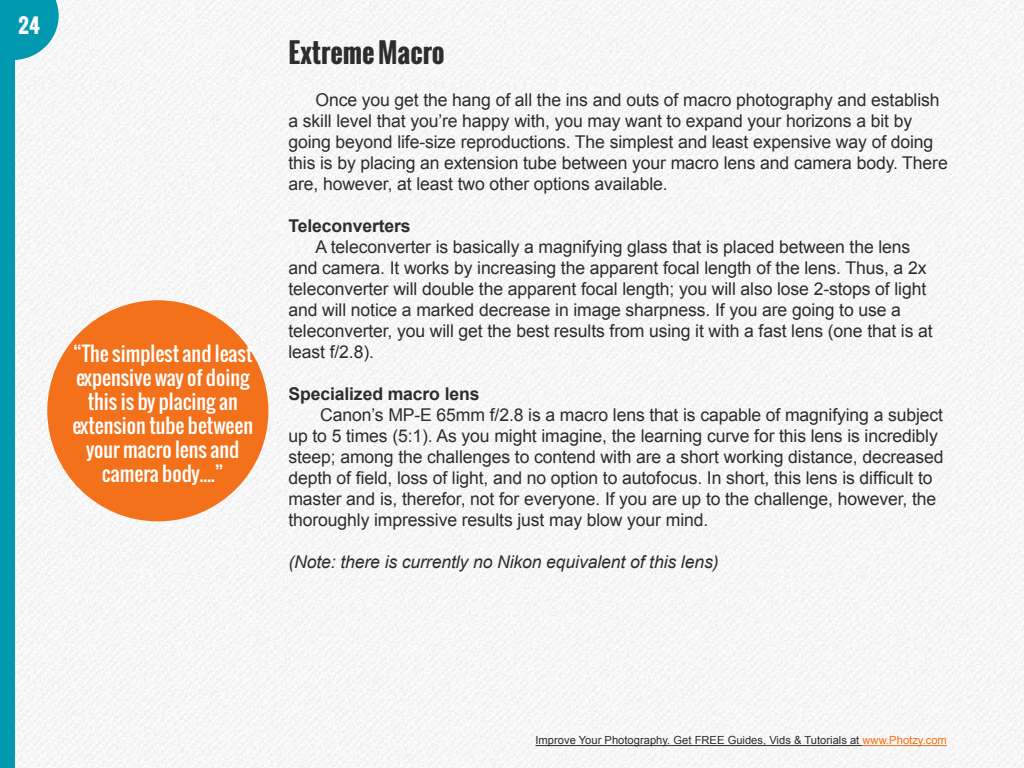
<style>
.page{position:relative;width:1024px;height:768px;background:#fff}
.page>*{position:absolute;margin:0;border:0;box-sizing:border-box;transform-origin:0 0}
.t1{font:700 27px "Oswald";color:#2d2d2d}
.t2{font:20px/24px "Oswald";color:#fff;text-align:center}
.t3{font:700 20px "Oswald";color:#fff}
.t4{font:17.6px/21px "Arial";letter-spacing:-.005em;color:#2d2d2d}
.t5{font:italic 17.6px "Arial";letter-spacing:-.005em;color:#2d2d2d}
.t6{font:700 17.6px "Arial";letter-spacing:-.005em;color:#2d2d2d}
.t7{font:11.2px "Arial";color:#2d2d2d}
.s1{color:#f3711a}
</style>
<div class="page">
<img style="left:15px;top:0;width:1009px;height:768px">
<div style="left:0;top:0;width:15px;height:768px;background:#0099af"></div>
<svg style="left:15px;top:0;width:44px;height:60px"></svg>
<hr style="left:536px;top:745px;width:327px;height:1px;background:#2d2d2d">
<hr style="left:863px;top:745px;width:84px;height:1px;background:#f3711a">
<div style="left:47px;top:300px;width:221px;height:221px;background:#f3711a;border-radius:50%"></div>
<p class="t3" style="left:19px;top:10px;width:23px">24</p>
<p class="t2" style="left:72px;top:341px;width:182px">“The simplest and least expensive way of doing this is by placing an extension tube between your macro lens and camera body....”</p>
<h1 class="t1" style="left:288px;top:32px;width:158px">Extreme Macro</h1>
<p class="t4" style="left:288px;top:89px;width:661px;text-indent:27px">Once you get the hang of all the ins and outs of macro photography and establish a skill level that you’re happy with, you may want to expand your horizons a bit by going beyond life-size reproductions. The simplest and least expensive way of doing this is by placing an extension tube between your macro lens and camera body. There are, however, at least two other options available.</p>
<p class="t6" style="left:288px;top:214px;width:124px">Teleconverters</p>
<p class="t4" style="left:288px;top:236px;width:646px;text-indent:27px">A teleconverter is basically a magnifying glass that is placed between the lens and camera. It works by increasing the apparent focal length of the lens. Thus, a 2x teleconverter will double the apparent focal length; you will also lose 2-stops of light and will notice a marked decrease in image sharpness. If you are going to use a teleconverter, you will get the best results from using it with a fast lens (one that is at least f/2.8).</p>
<p class="t6" style="left:288px;top:382px;width:193px">Specialized macro lens</p>
<p class="t4" style="left:288px;top:404px;width:657px;text-indent:32px">Canon’s MP-E 65mm f/2.8 is a macro lens that is capable of magnifying a subject up to 5 times (5:1). As you might imagine, the learning curve for this lens is incredibly steep; among the challenges to contend with are a short working distance, decreased depth of field, loss of light, and no option to autofocus. In short, this lens is difficult to master and is, therefor, not for everyone. If you are up to the challenge, however, the thoroughly impressive results just may blow your mind.</p>
<p class="t5" style="left:288px;top:550px;width:432px">(Note: there is currently no Nikon equivalent of this lens)</p>
<p class="t7" style="left:536px;top:733px;width:413px">Improve Your Photography. Get FREE Guides, Vids &amp; Tutorials at <span class="s1">www.Photzy.com</span></p>
</div>
